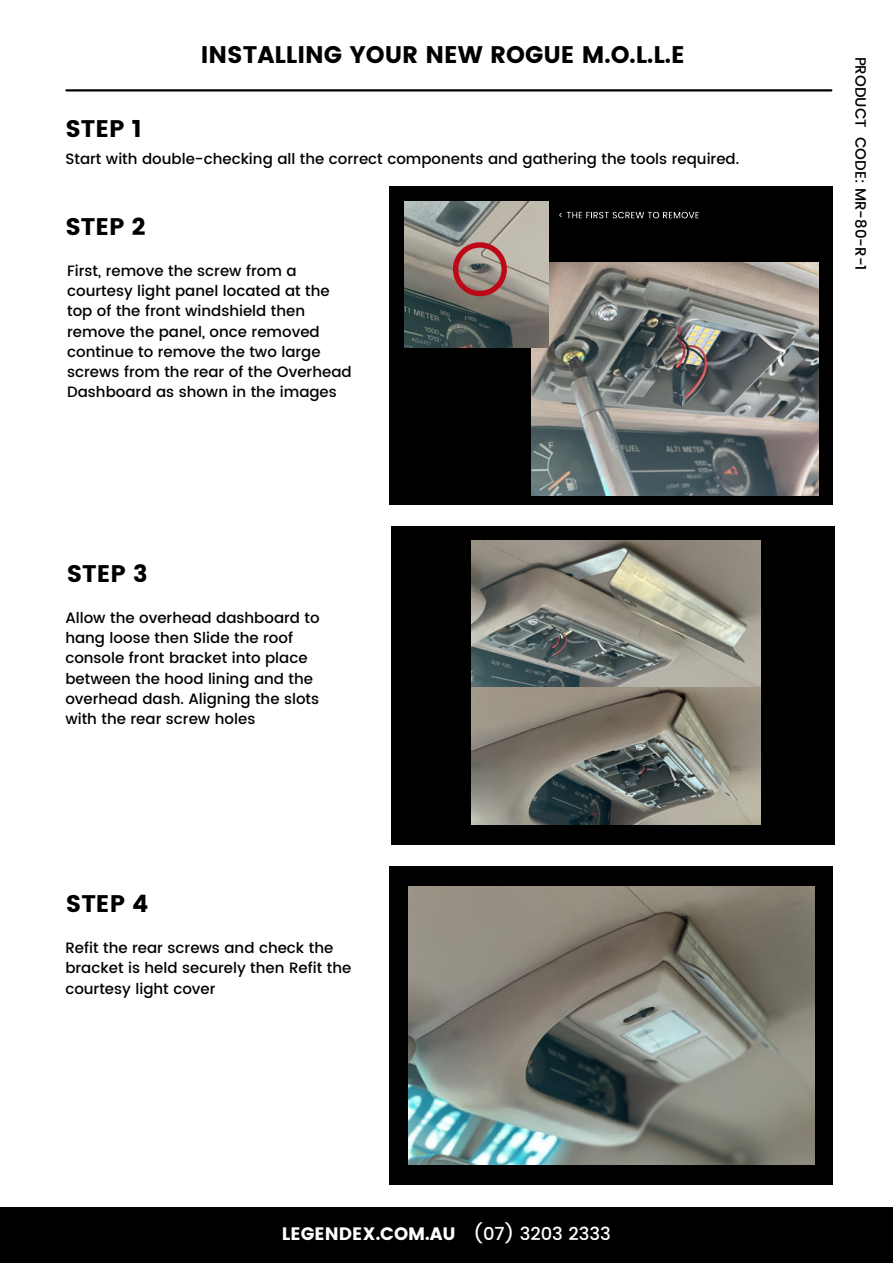
<style>
.page{position:relative;width:893px;height:1264px;background:#fff}
.page>*{position:absolute;margin:0;border:0;box-sizing:border-box;transform-origin:0 0}
.t1{font:24px "Poppins";color:#000}
.t2{font:18px "Poppins";color:#fff}
.t3{font:500 15px/20.2px "Poppins";color:#000}
.s1{font-weight:500}
</style>
<div class="page">
<div style="left:389px;top:186px;width:443px;height:318px;background:#000"></div>
<div style="left:391px;top:526px;width:443px;height:318px;background:#000"></div>
<div style="left:0;top:1207px;width:892px;height:55px;background:#000"></div>
<hr style="left:66px;top:89px;width:765px;height:2px;background:#000">
<img style="left:532px;top:263px;width:286px;height:232px">
<img style="left:471px;top:540px;width:289px;height:284px">
<img style="left:404px;top:202px;width:144px;height:146px">
<div style="left:389px;top:866px;width:443px;height:318px;background:#000"></div>
<img style="left:408px;top:886px;width:406px;height:278px">
<img style="left:559px;top:211px;width:140px;height:8px">
<svg style="left:453px;top:242px;width:54px;height:54px"></svg>
<h1 class="t1" style="left:65px;top:115px;width:78px">STEP 1</h1>
<h1 class="t1" style="left:201px;top:41px;width:485px">INSTALLING YOUR NEW ROGUE M.O.L.L.E</h1>
<p class="t3" style="left:65px;top:149px;width:675px">Start with double-checking all the correct components and gathering the tools required.</p>
<h1 class="t1" style="left:65px;top:213px;width:81px">STEP 2</h1>
<p class="t3" style="left:67px;top:260px;width:286px">First, remove the screw from a courtesy light panel located at the top of the front windshield then remove the panel, once removed continue to remove the two large screws from the rear of the Overhead<br>Dashboard as shown in the images</p>
<h1 class="t1" style="left:67px;top:559px;width:82px">STEP 3</h1>
<p class="t3" style="left:65px;top:607px;width:256px">Allow the overhead dashboard to hang loose then Slide the roof console front bracket into place between the hood lining and the overhead dash. Aligning the slots with the rear screw holes</p>
<h1 class="t1" style="left:66px;top:890px;width:84px">STEP 4</h1>
<p class="t3" style="left:65px;top:937px;width:287px">Refit the rear screws and check the bracket is held securely then Refit the courtesy light cover</p>
<p class="t2" style="left:282px;top:1223px;width:330px">LEGENDEX.COM.AU <span class="s1">(07) 3203 2333</span></p>
<p class="t3" style="left:870px;top:57px;width:215px;rotate:90deg">PRODUCT CODE: MR-80-R-1</p>
</div>
